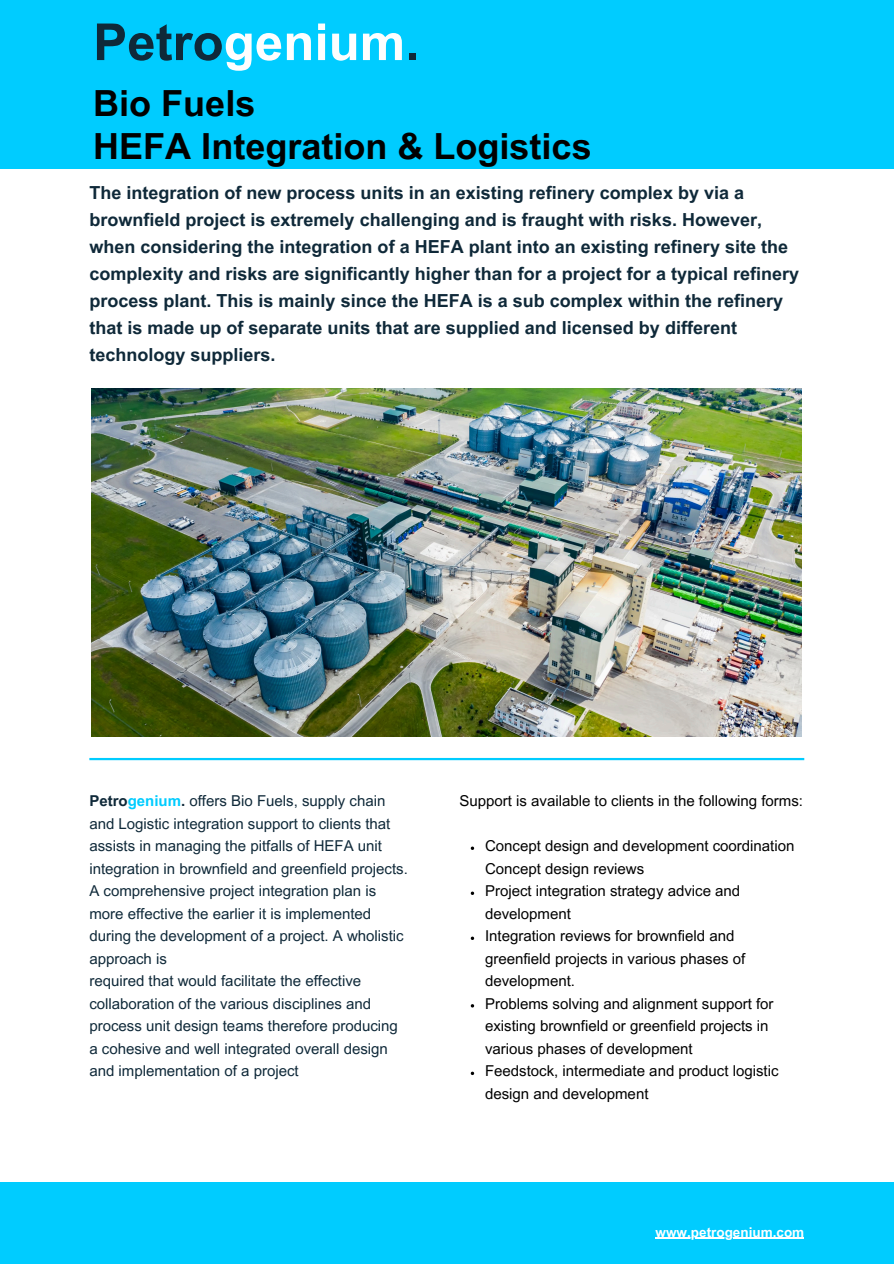
<style>
.page{position:relative;width:894px;height:1264px;background:#fff}
.page>*{position:absolute;margin:0;border:0;box-sizing:border-box;transform-origin:0 0}
.t1{font:700 51px "Arial MT Pro";color:#0f2939}
.t2{font:700 36px/42.8px "Arial MT Pro";color:#000}
.t3{font:700 18px/27px "Arial MT Pro";color:#0f2939}
.t4{font:15px/22.5px "Arial MT Pro";color:#0f2939}
.t5{font:15px/22.5px "Arial MT Pro";color:#000}
.t6{font:700 13.5px "Arial MT Pro";color:#fff}
.s1{color:#fefefe}
.s2{font-weight:700}
.s3{font-weight:700;color:#0cf}
</style>
<div class="page">
<div style="left:0;top:1181px;width:893px;height:82px;background:#0cf"></div>
<img style="left:91px;top:388px;width:710px;height:349px">
<hr style="left:89px;top:758px;width:715px;height:2px;background:#0cf">
<div style="left:0;top:66px;width:893px;height:103px;background:#0cf"></div>
<div style="left:0;top:0;width:893px;height:84px;background:#0cf"></div>
<hr style="left:655px;top:1237px;width:149px;height:1px;background:#fff">
<svg style="left:470px;top:846px;width:4px;height:4px"></svg>
<svg style="left:470px;top:891px;width:4px;height:4px"></svg>
<svg style="left:470px;top:936px;width:4px;height:4px"></svg>
<svg style="left:470px;top:1071px;width:4px;height:4px"></svg>
<p class="t1" style="left:93px;top:23px;width:327px">Petro<span class="s1">genium</span>.</p>
<h3 class="t2" style="left:93px;top:87px;width:500px">Bio Fuels<br>HEFA Integration &amp; Logistics</h3>
<h2 class="t3" style="left:89px;top:181px;width:711px">The integration of new process units in an existing refinery complex by via a brownfield project is extremely challenging and is fraught with risks. However, when considering the integration of a HEFA plant into an existing refinery site the complexity and risks are significantly higher than for a project for a typical refinery process plant. This is mainly since the HEFA is a sub complex within the refinery that is made up of separate units that are supplied and licensed by different technology suppliers.</h2>
<p class="t4" style="left:89px;top:791px;width:320px"><span class="s2">Petro</span><span class="s3">genium</span><span class="s2">.</span> offers Bio Fuels, supply chain and Logistic integration support to clients that assists in managing the pitfalls of HEFA unit integration in brownfield and greenfield projects.<br>A comprehensive project integration plan is more effective the earlier it is implemented during the development of a project. A wholistic approach is<br>required that would facilitate the effective collaboration of the various disciplines and process unit design teams therefore producing a cohesive and well integrated overall design and implementation of a project</p>
<h4 class="t5" style="left:459px;top:791px;width:345px">Support is available to clients in the following forms:</h4>
<p class="t5" style="left:485px;top:836px;width:311px">Concept design and development coordination<br>Concept design reviews</p>
<p class="t5" style="left:485px;top:881px;width:257px">Project integration strategy advice and development</p>
<p class="t5" style="left:485px;top:926px;width:262px">Integration reviews for brownfield and greenfield projects in various phases of development.</p>
<p class="t5" style="left:485px;top:994px;width:290px">Problems solving and alignment support for existing brownfield or greenfield projects in various phases of development</p>
<p class="t5" style="left:485px;top:1061px;width:295px">Feedstock, intermediate and product logistic design and development</p>
<h4 class="t6" style="left:655px;top:1226px;width:150px">www.petrogenium.com</h4>
</div>
